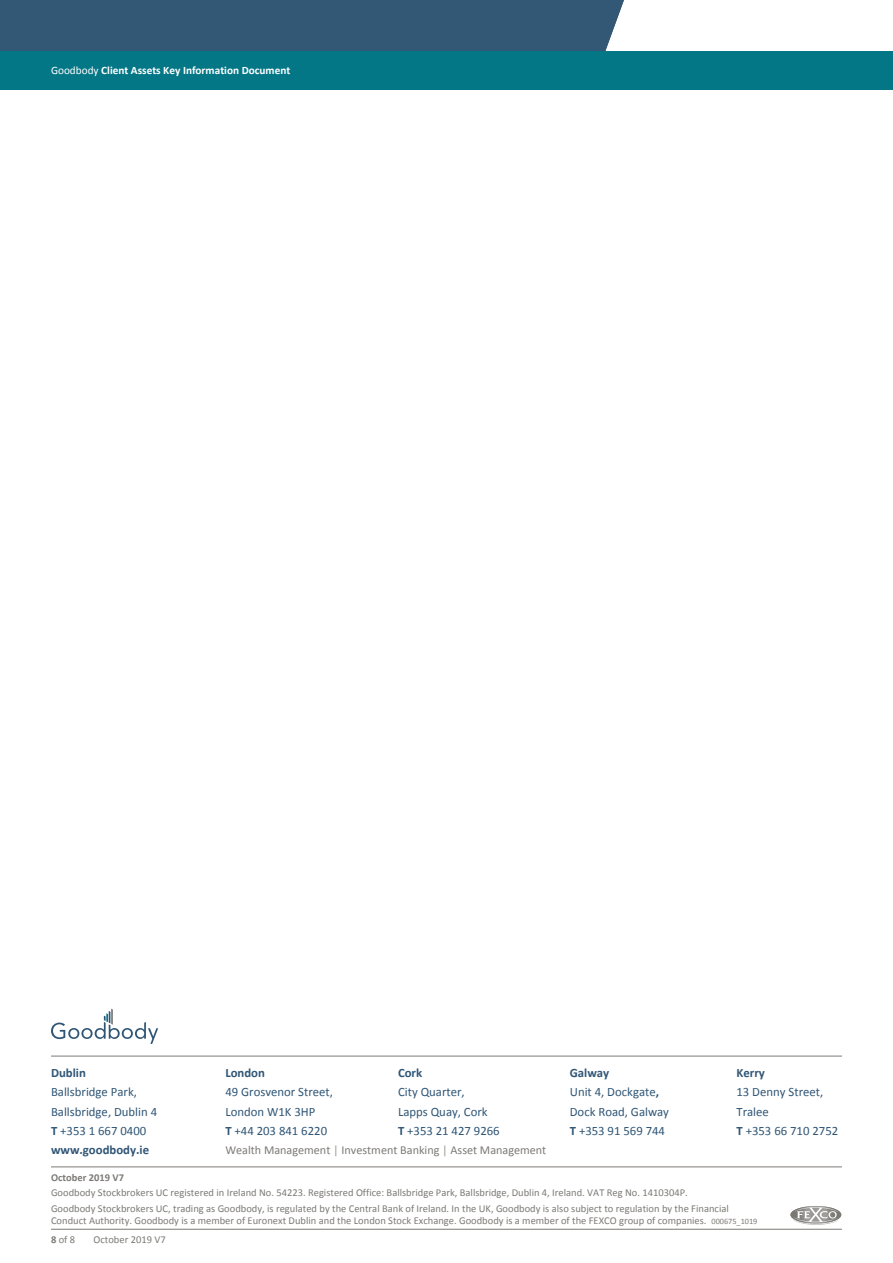
<style>
.page{position:relative;width:893px;height:1263px;background:#fff}
.page>*{position:absolute;margin:0;border:0;box-sizing:border-box;transform-origin:0 0}
.t1{font:12.75px/19.5px "Calibri";color:#305676}
.t2{font:700 12.75px "Calibri";color:#305676}
.t3{font:12.15px "Calibri";color:#7c7a75}
.Banner_title{font:700 11.25px "Calibri";color:#fff}
.Banner_title-2{font:11.25px "Calibri";color:#fff}
.Disclaimer{font:10.5px/12px "Calibri";color:#7c7a75}
.Disclaimer-2{font:700 10.5px "Calibri";color:#7c7a75}
.s1{font-weight:700}
.s2{color:#9b9a95}
.s3{font-size:8.25px}
</style>
<div class="page">
<hr style="left:51px;top:1229px;width:791px;height:1px;background:#7c7a75">
<hr style="left:51px;top:1166px;width:791px;height:1px;background:#7c7a75">
<hr style="left:51px;top:1056px;width:791px;height:1px;background:#7c7a75">
<svg style="left:51px;top:1009px;width:107px;height:35px"></svg>
<img style="left:790px;top:1206px;width:51px;height:13px">
<div style="left:0;top:0;width:624px;height:51px;background:#325875"></div>
<div style="left:0;top:51px;width:893px;height:38px;background:#047787"></div>
<svg style="left:793px;top:1207px;width:46px;height:18px"></svg>
<p class="Banner_title" style="left:101px;top:63px;width:190px">Client Assets Key Information Document</p>
<p class="Banner_title-2" style="left:51px;top:64px;width:72px">Goodbody <span class="s1">Title</span></p>
<p class="t2" style="left:51px;top:1064px;width:36px">Dublin</p>
<p class="t1" style="left:51px;top:1082px;width:108px">Ballsbridge Park,<br>Ballsbridge, Dublin 4<br><span class="s1">T</span> +353 1 667 0400</p>
<p class="t2" style="left:225px;top:1064px;width:41px">London</p>
<p class="t1" style="left:225px;top:1082px;width:109px">49 Grosvenor Street,<br>London W1K 3HP<br><span class="s1">T</span> +44 203 841 6220</p>
<p class="t2" style="left:398px;top:1064px;width:26px">Cork</p>
<p class="t1" style="left:398px;top:1082px;width:103px">City Quarter,<br>Lapps Quay, Cork<br><span class="s1">T</span> +353 21 427 9266</p>
<p class="t2" style="left:51px;top:1142px;width:100px">www.goodbody.ie</p>
<p class="t3" style="left:225px;top:1142px;width:322px">Wealth Management <span class="s2">|</span> Investment Banking <span class="s2">|</span> Asset Management</p>
<p class="t1" style="left:570px;top:1063px;width:101px"><span class="s1">Galway<br></span>Unit 4, Dockgate<span class="s1">,<br></span>Dock Road, Galway<br><span class="s1">T</span> +353 91 569 744</p>
<p class="t2" style="left:736px;top:1064px;width:30px">Kerry</p>
<p class="t1" style="left:736px;top:1082px;width:103px">13 Denny Street,<br>Tralee<br><span class="s1">T</span> +353 66 710 2752</p>
<p class="Disclaimer-2" style="left:51px;top:1171px;width:74px">October 2019 V7</p>
<p class="Disclaimer" style="left:51px;top:1187px;width:638px">Goodbody Stockbrokers UC registered in Ireland No. 54223. Registered Office: Ballsbridge Park, Ballsbridge, Dublin 4, Ireland. VAT Reg No. 1410304P.</p>
<p class="Disclaimer" style="left:51px;top:1202px;width:708px">Goodbody Stockbrokers UC, trading as Goodbody, is regulated by the Central Bank of Ireland. In the UK, Goodbody is also subject to regulation by the Financial<br>Conduct Authority. Goodbody is a member of Euronext Dublin and the London Stock Exchange. Goodbody is a member of the FEXCO group of companies. <span class="s3">000675_1019</span></p>
<p class="Disclaimer" style="left:51px;top:1234px;width:26px"><span class="s1">8</span> of 8</p>
<p class="Disclaimer" style="left:94px;top:1234px;width:74px">October 2019 V7</p>
</div>
